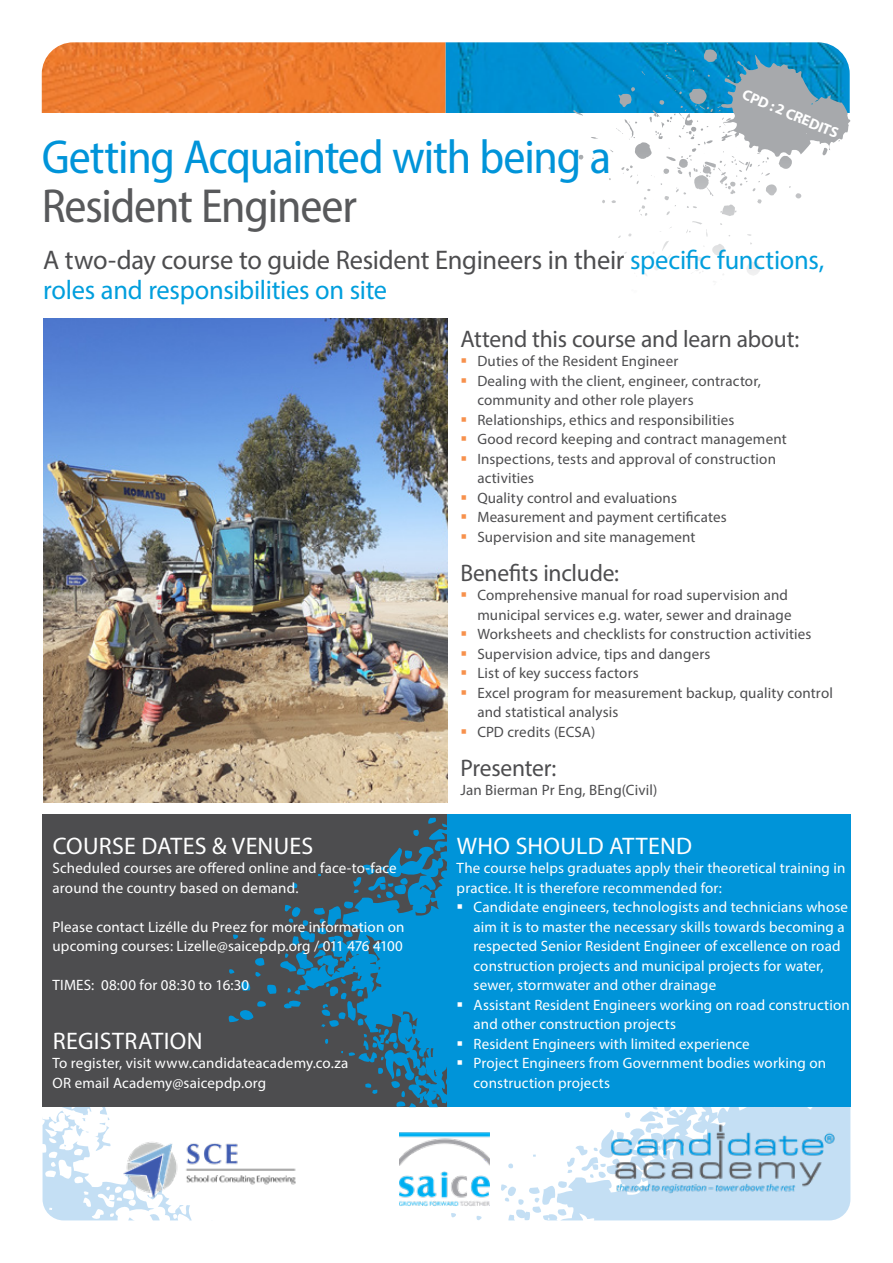
<style>
.page{position:relative;width:893px;height:1263px;background:#fff}
.page>*{position:absolute;margin:0;border:0;box-sizing:border-box;transform-origin:0 0}
.t1{font:48px "Myriad Variable Concept";letter-spacing:-.025em;color:#0094d9}
.t2{font:48px "Myriad Variable Concept";letter-spacing:-.025em;color:#58595b}
.t3{font:27px/30px "Myriad Pro";letter-spacing:-.01em;color:#009edd}
.t4{font:24px "Myriad Pro";letter-spacing:-.01em;color:#4d4d4f}
.t5{font:24px "Myriad Pro";letter-spacing:.015em;color:#fff}
.t6{font:15px/19.5px "Myriad Pro";letter-spacing:.01em;color:#fff}
.t7{font:15px/19.5px "Myriad Pro";letter-spacing:.01em;color:#4d4d4f}
.t8{font:700 15px "Myriad Pro";color:#fff}
.s1{color:#4d4d4f}
</style>
<div class="page">
<img style="left:42px;top:42px;width:782px;height:71px">
<svg style="left:43px;top:1107px;width:149px;height:113px"></svg>
<svg style="left:451px;top:1107px;width:399px;height:113px"></svg>
<svg style="left:548px;top:43px;width:302px;height:127px"></svg>
<div style="left:579px;top:152px;width:271px;height:194px;background:#fff"></div>
<div style="left:43px;top:814px;width:405px;height:293px;background:#4d4d4f"></div>
<svg style="left:228px;top:817px;width:219px;height:290px"></svg>
<div style="left:447px;top:814px;width:403px;height:293px;background:#0094d9"></div>
<img style="left:608px;top:1123px;width:230px;height:72px">
<img style="left:400px;top:1131px;width:89px;height:75px">
<img style="left:119px;top:1131px;width:177px;height:71px">
<img style="left:43px;top:319px;width:405px;height:483px">
<p class="t8" style="left:747px;top:85px;width:104px;rotate:23deg">CPD : 2 CREDITS</p>
<h1 class="t1" style="left:42px;top:129px;width:571px">Getting Acquainted with being a</h1>
<h1 class="t2" style="left:42px;top:178px;width:317px">Resident Engineer</h1>
<h2 class="t3" style="left:43px;top:244px;width:783px"><span class="s1">A two-day course to guide Resident Engineers in their</span> specific functions, roles and responsibilities on site</h2>
<h3 class="t5" style="left:53px;top:831px;width:262px">COURSE DATES &amp; VENUES</h3>
<p class="t6" style="left:53px;top:858px;width:345px">Scheduled courses are offered online and face-to-face around the country based on demand.</p>
<p class="t6" style="left:53px;top:916px;width:353px">Please contact Lizélle du Preez for more information on upcoming courses: Lizelle@saicepdp.org / 011 476 4100</p>
<p class="t6" style="left:53px;top:975px;width:198px">TIMES: 08:00 for 08:30 to 16:30</p>
<h3 class="t5" style="left:53px;top:1026px;width:151px">REGISTRATION</h3>
<p class="t6" style="left:53px;top:1053px;width:297px">To register, visit www.candidateacademy.co.za<br>OR email Academy@saicepdp.org</p>
<h3 class="t4" style="left:460px;top:324px;width:340px">Attend this course and learn about:</h3>
<p class="t7" style="left:477px;top:351px;width:311px">Duties of the Resident Engineer<br>Dealing with the client, engineer, contractor, community and other role players<br>Relationships, ethics and responsibilities<br>Good record keeping and contract management Inspections, tests and approval of construction activities<br>Quality control and evaluations<br>Measurement and payment certificates Supervision and site management</p>
<h3 class="t4" style="left:460px;top:558px;width:160px">Benefits include:</h3>
<p class="t7" style="left:477px;top:585px;width:357px">Comprehensive manual for road supervision and municipal services e.g. water, sewer and drainage Worksheets and checklists for construction activities Supervision advice, tips and dangers<br>List of key success factors<br>Excel program for measurement backup, quality control and statistical analysis<br>CPD credits (ECSA)</p>
<h3 class="t4" style="left:460px;top:753px;width:97px">Presenter:</h3>
<p class="t7" style="left:460px;top:780px;width:198px">Jan Bierman Pr Eng, BEng(Civil)</p>
<h3 class="t5" style="left:457px;top:831px;width:237px">WHO SHOULD ATTEND</h3>
<p class="t6" style="left:457px;top:858px;width:390px">The course helps graduates apply their theoretical training in practice. It is therefore recommended for:</p>
<p class="t6" style="left:474px;top:897px;width:378px">Candidate engineers, technologists and technicians whose aim it is to master the necessary skills towards becoming a respected Senior Resident Engineer of excellence on road construction projects and municipal projects for water, sewer, stormwater and other drainage<br>Assistant Resident Engineers working on road construction and other construction projects<br>Resident Engineers with limited experience<br>Project Engineers from Government bodies working on construction projects</p>
</div>
